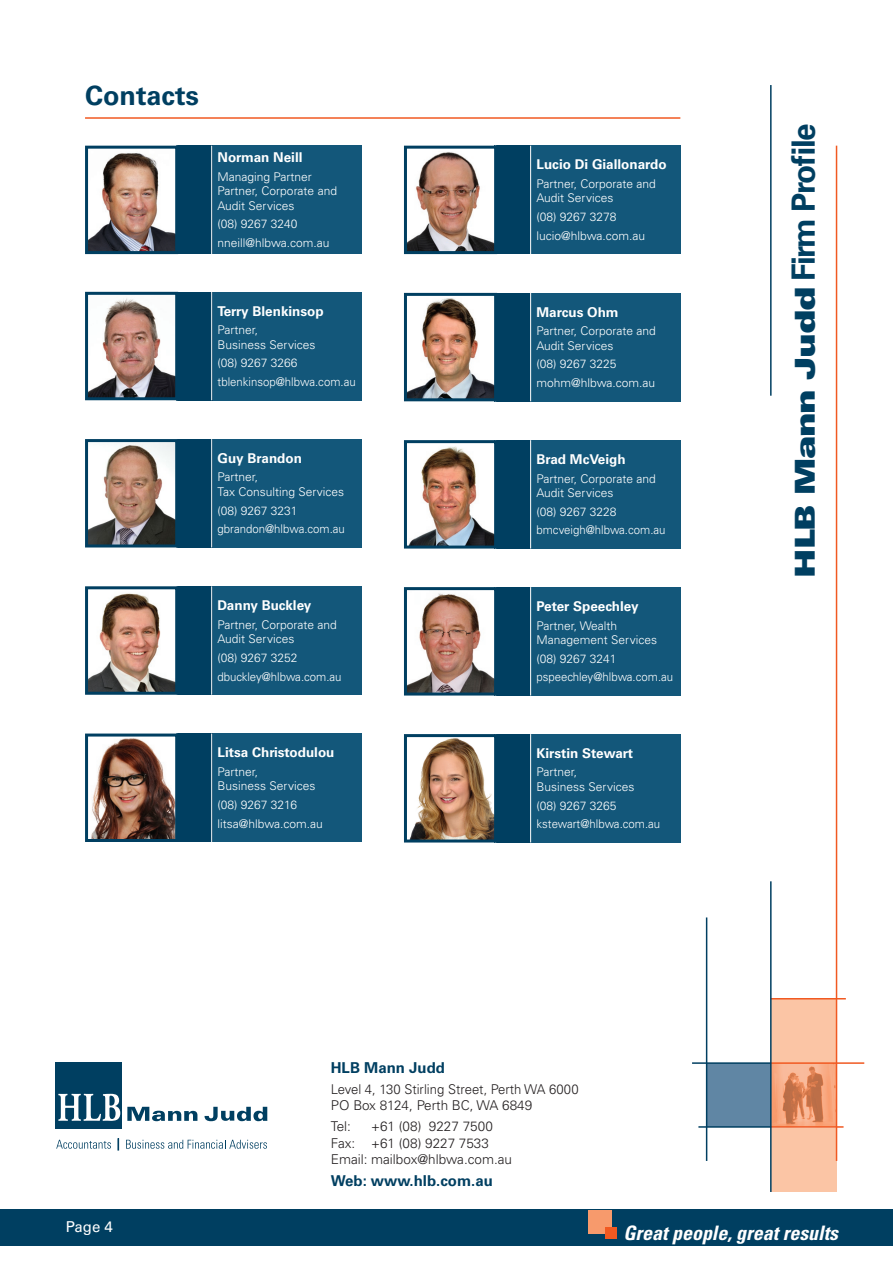
<style>
.page{position:relative;width:893px;height:1263px;background:#fff}
.page>*{position:absolute;margin:0;border:0;box-sizing:border-box;transform-origin:0 0}
.t1{font:900 expanded 27.45px "Univers";letter-spacing:-.04em;color:#003f61}
.t2{font:700 27px "Univers";color:#003f61}
.t3{font:italic 700 condensed 19.95px "Univers LT Std";color:#fff}
.t4{font:700 15px "Univers";color:#003f61}
.t5{font:15px "Univers";color:#fff}
.t6{font:700 13.5px "Univers";color:#fff}
.t7{font:300 13.5px/16.5px "Univers";color:#231f20}
.t8{font:300 12px/14.4px "Univers";color:#fff}
.s1{font-weight:700;font-stretch:normal;font-size:32.1px}
</style>
<div class="page">
<div style="left:0;top:1209px;width:893px;height:37px;background:#003f61"></div>
<div style="left:588px;top:1210px;width:24px;height:23px;background:#f79a6c"></div>
<div style="left:605px;top:1226px;width:12px;height:12px;background:#f15921"></div>
<div style="left:707px;top:1063px;width:65px;height:64px;background:#6086a4"></div>
<img style="left:772px;top:1064px;width:64px;height:62px">
<div style="left:771px;top:999px;width:66px;height:64px;background:#fbc5a5"></div>
<div style="left:771px;top:1127px;width:66px;height:64px;background:#fbc5a5"></div>
<hr style="left:771px;top:1062px;width:93px;height:2px;background:#f15921">
<hr style="left:771px;top:998px;width:75px;height:1px;background:#f15921">
<hr style="left:771px;top:1126px;width:72px;height:2px;background:#f15921">
<hr style="left:770px;top:881px;width:2px;height:311px;background:#003f61">
<hr style="left:770px;top:85px;width:2px;height:311px;background:#003f61">
<hr style="left:706px;top:917px;width:1px;height:244px;background:#003f61">
<hr style="left:836px;top:146px;width:1px;height:1015px;background:#f15921">
<hr style="left:692px;top:1062px;width:79px;height:2px;background:#003f61">
<hr style="left:698px;top:1126px;width:73px;height:2px;background:#003f61">
<div style="left:56px;top:1062px;width:66px;height:66px;background:#003f61"></div>
<svg style="left:127px;top:1107px;width:70px;height:14px"></svg>
<svg style="left:205px;top:1107px;width:62px;height:14px"></svg>
<svg style="left:58px;top:1094px;width:62px;height:27px"></svg>
<svg style="left:56px;top:1140px;width:55px;height:9px"></svg>
<svg style="left:126px;top:1140px;width:141px;height:9px"></svg>
<svg style="left:118px;top:1138px;width:1px;height:12px"></svg>
<hr style="left:85px;top:117px;width:595px;height:2px;background:#f15921">
<div style="left:495px;top:146px;width:185px;height:108px;background:#13577a"></div>
<div style="left:495px;top:146px;width:36px;height:108px;background:#003f61"></div>
<hr style="left:530px;top:146px;width:1px;height:108px;background:#fff">
<img style="left:408px;top:152px;width:85px;height:98px">
<div style="left:404px;top:146px;width:93px;height:108px;border:3px solid #003f61"></div>
<div style="left:176px;top:146px;width:185px;height:108px;background:#13577a"></div>
<div style="left:176px;top:146px;width:36px;height:108px;background:#003f61"></div>
<hr style="left:211px;top:146px;width:1px;height:108px;background:#fff">
<img style="left:89px;top:153px;width:85px;height:97px">
<div style="left:85px;top:146px;width:93px;height:108px;border:3px solid #003f61"></div>
<div style="left:176px;top:292px;width:185px;height:108px;background:#13577a"></div>
<div style="left:176px;top:292px;width:36px;height:108px;background:#003f61"></div>
<hr style="left:211px;top:292px;width:1px;height:108px;background:#fff">
<img style="left:89px;top:298px;width:85px;height:98px">
<div style="left:85px;top:292px;width:93px;height:108px;border:3px solid #003f61"></div>
<div style="left:176px;top:439px;width:185px;height:108px;background:#13577a"></div>
<div style="left:176px;top:439px;width:36px;height:108px;background:#003f61"></div>
<hr style="left:211px;top:439px;width:1px;height:108px;background:#fff">
<img style="left:89px;top:443px;width:85px;height:100px">
<div style="left:85px;top:439px;width:93px;height:108px;border:3px solid #003f61"></div>
<div style="left:176px;top:733px;width:185px;height:109px;background:#13577a"></div>
<div style="left:176px;top:733px;width:36px;height:109px;background:#003f61"></div>
<hr style="left:211px;top:733px;width:1px;height:109px;background:#fff">
<img style="left:91px;top:738px;width:83px;height:100px">
<div style="left:85px;top:733px;width:93px;height:109px;border:3px solid #003f61"></div>
<div style="left:495px;top:587px;width:185px;height:108px;background:#13577a"></div>
<div style="left:495px;top:587px;width:36px;height:108px;background:#003f61"></div>
<hr style="left:530px;top:587px;width:1px;height:108px;background:#fff">
<img style="left:408px;top:593px;width:85px;height:98px">
<div style="left:404px;top:587px;width:93px;height:108px;border:3px solid #003f61"></div>
<div style="left:495px;top:293px;width:185px;height:108px;background:#13577a"></div>
<div style="left:495px;top:293px;width:36px;height:108px;background:#003f61"></div>
<hr style="left:530px;top:293px;width:1px;height:108px;background:#fff">
<img style="left:408px;top:298px;width:85px;height:99px">
<div style="left:404px;top:293px;width:93px;height:108px;border:3px solid #003f61"></div>
<div style="left:495px;top:734px;width:185px;height:108px;background:#13577a"></div>
<div style="left:495px;top:734px;width:36px;height:108px;background:#003f61"></div>
<hr style="left:530px;top:734px;width:1px;height:108px;background:#fff">
<img style="left:410px;top:738px;width:83px;height:100px">
<div style="left:404px;top:734px;width:93px;height:108px;border:3px solid #003f61"></div>
<div style="left:176px;top:586px;width:185px;height:109px;background:#13577a"></div>
<div style="left:176px;top:586px;width:36px;height:109px;background:#003f61"></div>
<hr style="left:211px;top:586px;width:1px;height:109px;background:#fff">
<img style="left:89px;top:593px;width:85px;height:98px">
<div style="left:85px;top:586px;width:93px;height:109px;border:3px solid #003f61"></div>
<div style="left:495px;top:440px;width:185px;height:109px;background:#13577a"></div>
<div style="left:495px;top:440px;width:36px;height:109px;background:#003f61"></div>
<hr style="left:530px;top:440px;width:1px;height:109px;background:#fff">
<img style="left:409px;top:446px;width:84px;height:99px">
<div style="left:404px;top:440px;width:93px;height:109px;border:3px solid #003f61"></div>
<h2 class="t2" style="left:85px;top:80px;width:116px">Contacts</h2>
<p class="t6" style="left:218px;top:150px;width:86px">Norman Neill</p>
<p class="t8" style="left:218px;top:169px;width:121px">Managing Partner<br>Partner, Corporate and<br>Audit Services</p>
<p class="t8" style="left:218px;top:215px;width:114px;line-height:18.6px">(08) 9267 3240 nneill@hlbwa.com.au</p>
<p class="t6" style="left:218px;top:303px;width:108px">Terry Blenkinsop</p>
<p class="t8" style="left:218px;top:323px;width:99px">Partner,<br>Business Services</p>
<p class="t8" style="left:218px;top:354px;width:140px;line-height:18.6px">(08) 9267 3266 tblenkinsop@hlbwa.com.au</p>
<p class="t6" style="left:218px;top:450px;width:86px">Guy Brandon</p>
<p class="t8" style="left:218px;top:470px;width:128px">Partner,<br>Tax Consulting Services</p>
<p class="t8" style="left:218px;top:501px;width:129px;line-height:18.6px">(08) 9267 3231 gbrandon@hlbwa.com.au</p>
<p class="t6" style="left:218px;top:598px;width:95px">Danny Buckley</p>
<p class="t8" style="left:218px;top:618px;width:121px">Partner, Corporate and<br>Audit Services</p>
<p class="t8" style="left:218px;top:648px;width:126px;line-height:18.6px">(08) 9267 3252 dbuckley@hlbwa.com.au</p>
<p class="t6" style="left:218px;top:745px;width:118px">Litsa Christodulou</p>
<p class="t8" style="left:218px;top:764px;width:99px">Partner,<br>Business Services</p>
<p class="t8" style="left:218px;top:795px;width:107px;line-height:18.6px">(08) 9267 3216 litsa@hlbwa.com.au</p>
<p class="t6" style="left:536px;top:157px;width:132px">Lucio Di Giallonardo</p>
<p class="t8" style="left:536px;top:177px;width:121px">Partner, Corporate and<br>Audit Services</p>
<p class="t8" style="left:536px;top:208px;width:110px;line-height:18.6px">(08) 9267 3278 lucio@hlbwa.com.au</p>
<p class="t6" style="left:536px;top:304px;width:84px">Marcus Ohm</p>
<p class="t8" style="left:536px;top:324px;width:121px">Partner, Corporate and<br>Audit Services</p>
<p class="t8" style="left:536px;top:355px;width:120px;line-height:18.6px">(08) 9267 3225 mohm@hlbwa.com.au</p>
<p class="t6" style="left:536px;top:451px;width:91px">Brad McVeigh</p>
<p class="t8" style="left:536px;top:471px;width:121px">Partner, Corporate and<br>Audit Services</p>
<p class="t8" style="left:536px;top:502px;width:131px;line-height:18.6px">(08) 9267 3228 bmcveigh@hlbwa.com.au</p>
<p class="t6" style="left:536px;top:598px;width:104px">Peter Speechley</p>
<p class="t8" style="left:536px;top:618px;width:122px">Partner, Wealth<br>Management Services</p>
<p class="t8" style="left:536px;top:649px;width:138px;line-height:18.6px">(08) 9267 3241 pspeechley@hlbwa.com.au</p>
<p class="t6" style="left:536px;top:745px;width:98px">Kirstin Stewart</p>
<p class="t8" style="left:536px;top:765px;width:99px">Partner,<br>Business Services</p>
<p class="t8" style="left:536px;top:796px;width:125px;line-height:18.6px">(08) 9267 3265 kstewart@hlbwa.com.au</p>
<h1 class="t1" style="left:789px;top:578px;width:456px;rotate:-90deg">HLB Mann Judd <span class="s1">Firm Profile</span></h1>
<p class="t5" style="left:66px;top:1218px;width:49px">Page 4</p>
<p class="t4" style="left:331px;top:1059px;width:116px">HLB Mann Judd</p>
<p class="t7" style="left:331px;top:1081px;width:249px">Level 4, 130 Stirling Street, Perth WA 6000<br>PO Box 8124, Perth BC, WA 6849</p>
<p class="t7" style="left:331px;top:1118px;width:22px">Tel:</p>
<p class="t7" style="left:331px;top:1118px;width:183px;text-indent:40px">+61 (08) 9227 7500<br>Fax: +61 (08) 9227 7533<br>Email: mailbox@hlbwa.com.au</p>
<p class="t4" style="left:331px;top:1172px;width:164px">Web: www.hlb.com.au</p>
<h3 class="t3" style="left:623px;top:1220px;width:216px">Great people, great results</h3>
</div>
